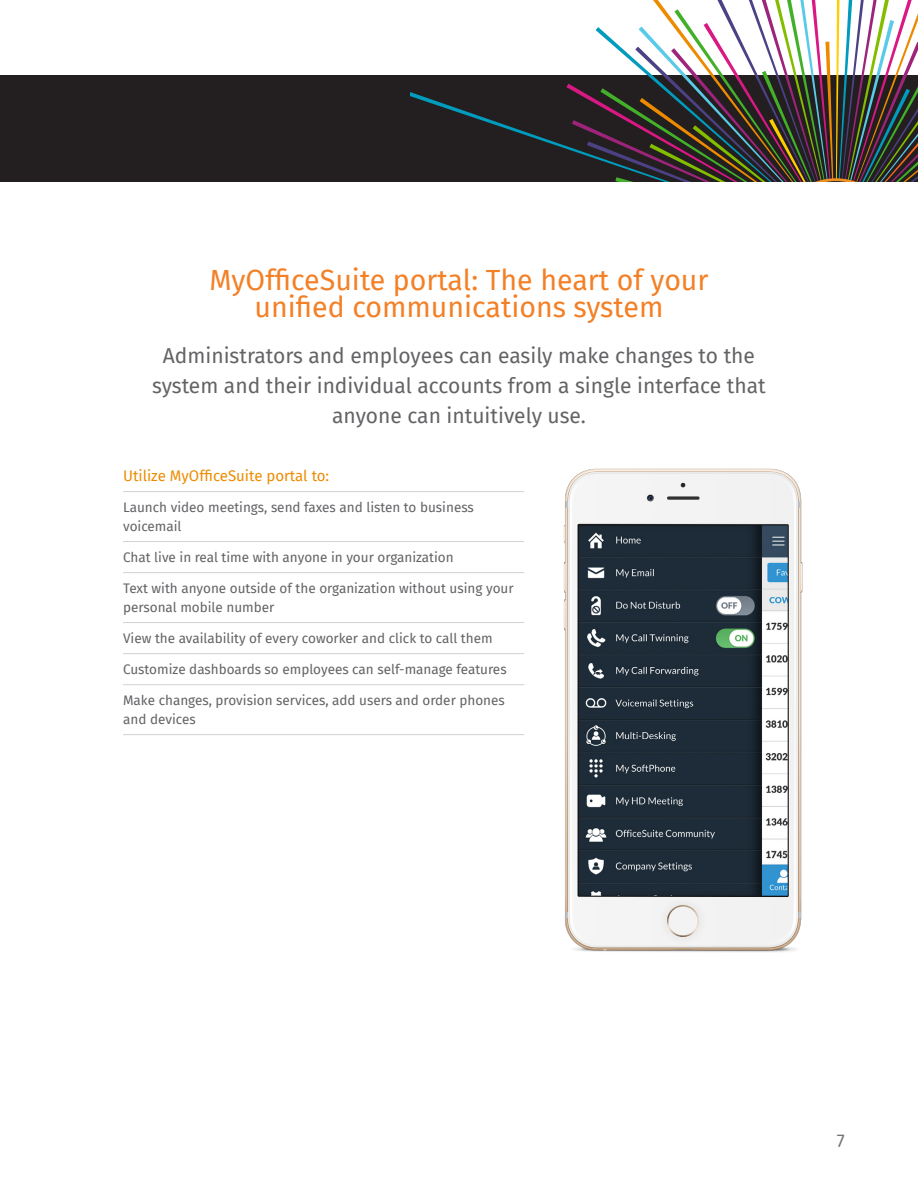
<style>
.page{position:relative;width:918px;height:1188px;background:#fff}
.page>*{position:absolute;margin:0;border:0;box-sizing:border-box;transform-origin:0 0}
.Body_Copy_9_13{font:28.5px/27px "Fira Sans";color:#f48026;text-align:center}
.Body_Copy_9_13-2{font:21px/30px "Fira Sans";color:#636366;text-align:center}
.t1{font:18px "Fira Sans";color:#727477}
.t2{font:15px "Fira Sans";color:#ed8b00}
.t3{font:13.5px/18.9px "Fira Sans";color:#636366}
</style>
<div class="page">
<hr style="left:123px;top:491px;width:401px;height:1px;background:#d1d2d4">
<hr style="left:123px;top:541px;width:401px;height:1px;background:#d1d2d4">
<hr style="left:123px;top:572px;width:401px;height:1px;background:#d1d2d4">
<hr style="left:123px;top:622px;width:401px;height:1px;background:#d1d2d4">
<hr style="left:123px;top:653px;width:401px;height:1px;background:#d1d2d4">
<hr style="left:123px;top:684px;width:401px;height:1px;background:#d1d2d4">
<hr style="left:123px;top:734px;width:401px;height:1px;background:#d1d2d4">
<img style="left:563px;top:468px;width:240px;height:484px">
<div style="left:0;top:75px;width:918px;height:106px;background:#231f20"></div>
<svg style="left:410px;top:0;width:508px;height:181px"></svg>
<p class="Body_Copy_9_13" style="left:209px;top:266px;width:501px">MyOfficeSuite portal: The heart of your unified communications system</p>
<p class="Body_Copy_9_13-2" style="left:152px;top:340px;width:615px">Administrators and employees can easily make changes to the system and their individual accounts from a single interface that anyone can intuitively use.</p>
<p class="t2" style="left:123px;top:464px;width:208px">Utilize MyOfficeSuite portal to:</p>
<p class="t3" style="left:123px;top:497px;width:352px">Launch video meetings, send faxes and listen to business voicemail</p>
<p class="t3" style="left:123px;top:547px;width:332px">Chat live in real time with anyone in your organization</p>
<p class="t3" style="left:123px;top:578px;width:392px">Text with anyone outside of the organization without using your personal mobile number</p>
<p class="t3" style="left:123px;top:628px;width:371px">View the availability of every coworker and click to call them</p>
<p class="t3" style="left:123px;top:659px;width:385px">Customize dashboards so employees can self-manage features</p>
<p class="t3" style="left:123px;top:690px;width:383px">Make changes, provision services, add users and order phones and devices</p>
<p class="t1" style="left:837px;top:1127px;width:9px">7</p>
</div>
